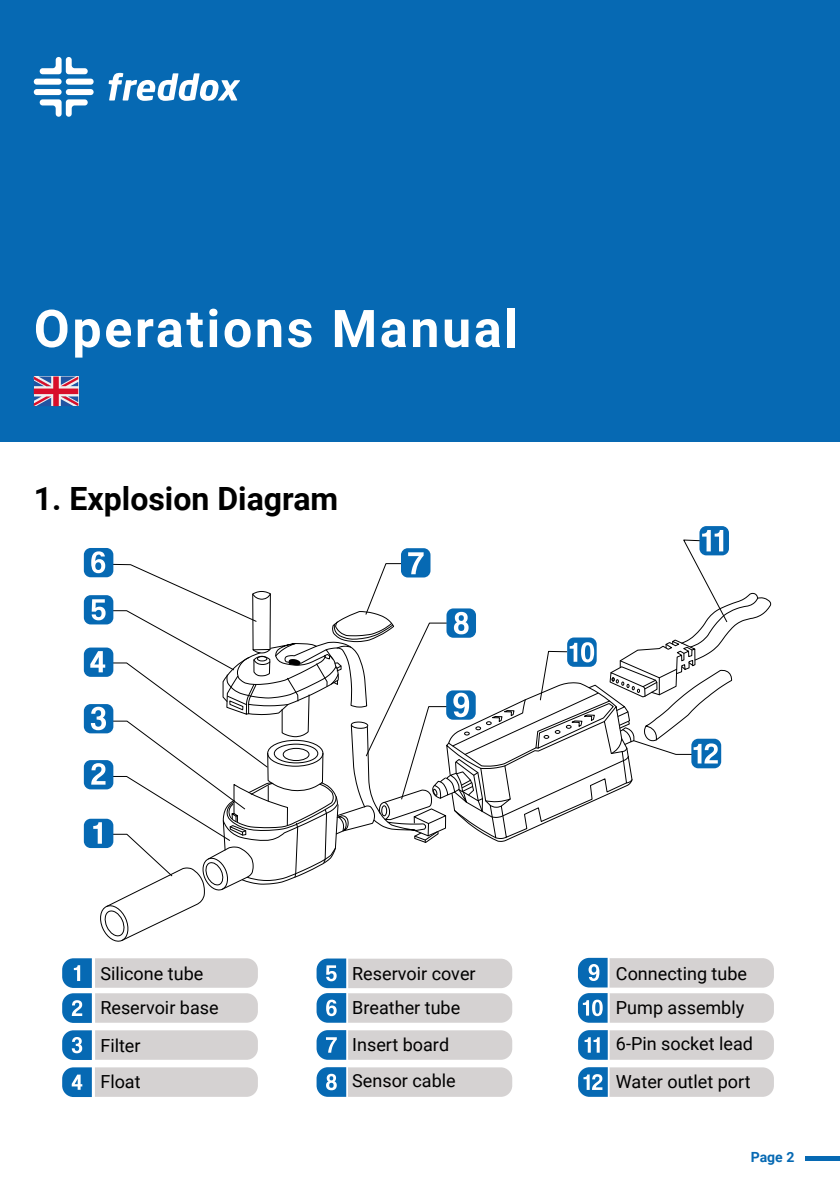
<style>
.page{position:relative;width:840px;height:1191px;background:#fff}
.page>*{position:absolute;margin:0;border:0;box-sizing:border-box;transform-origin:0 0}
.t1{font:700 52px "Roboto";letter-spacing:.05em;color:#fff}
.t2{font:700 32px "Roboto";color:#000}
.t3{font:18px/36.2px "Roboto";color:#000}
.t4{font:700 14px "Roboto";color:#0669b3}
</style>
<div class="page">
<div style="left:0;top:0;width:839px;height:442px;background:#0669b3"></div>
<svg style="left:108px;top:73px;width:132px;height:28px"></svg>
<div style="left:66px;top:79px;width:28px;height:6px;background:#fff;border-radius:3px"></div>
<div style="left:66px;top:89px;width:28px;height:6px;background:#fff;border-radius:3px"></div>
<div style="left:34px;top:89px;width:28px;height:6px;background:#fff;border-radius:3px"></div>
<div style="left:34px;top:79px;width:28px;height:6px;background:#fff;border-radius:3px"></div>
<svg style="left:40px;top:99px;width:48px;height:18px"></svg>
<svg style="left:40px;top:57px;width:48px;height:17px"></svg>
<svg style="left:62px;top:1067px;width:196px;height:30px;background:#bdc7d1"></svg>
<svg style="left:316px;top:1030px;width:196px;height:29px;background:#bcc6d0"></svg>
<svg style="left:316px;top:1067px;width:196px;height:29px;background:#bec7d0"></svg>
<svg style="left:578px;top:1030px;width:195px;height:29px;background:#bdc7d0"></svg>
<svg style="left:578px;top:1067px;width:195px;height:29px;background:#bfc8d1"></svg>
<div style="left:699px;top:526px;width:29px;height:29px;background:#0669b3;border-radius:7px"></div>
<div style="left:805px;top:1156px;width:34px;height:5px;background:#0669b3"></div>
<svg style="left:62px;top:1030px;width:196px;height:30px;background:#bdc7d1"></svg>
<svg style="left:62px;top:530px;width:711px;height:493px"></svg>
<svg style="left:34px;top:376px;width:44px;height:30px"></svg>
<h1 class="t1" style="left:34px;top:292px;width:485px">Operations Manual</h1>
<h2 class="t2" style="left:34px;top:476px;width:306px">1. Explosion Diagram</h2>
<p class="t3" style="left:100px;top:954px;width:104px">Silicone tube</p>
<p class="t3" style="left:100px;top:988px;width:120px">Reservoir base</p>
<p class="t3" style="left:100px;top:1026px;width:42px">Filter<br>Float</p>
<p class="t3" style="left:352px;top:955px;width:125px;line-height:34.8px">Reservoir cover<br>Breather tube</p>
<p class="t3" style="left:352px;top:1025px;width:105px">Insert board<br>Sensor cable</p>
<p class="t3" style="left:615px;top:955px;width:133px;line-height:34px">Connecting tube<br>Pump assembly</p>
<p class="t3" style="left:615px;top:1024px;width:139px;line-height:37.8px">6-Pin socket lead<br>Water outlet port</p>
<p class="t4" style="left:750px;top:1147px;width:45px">Page 2</p>
</div>
